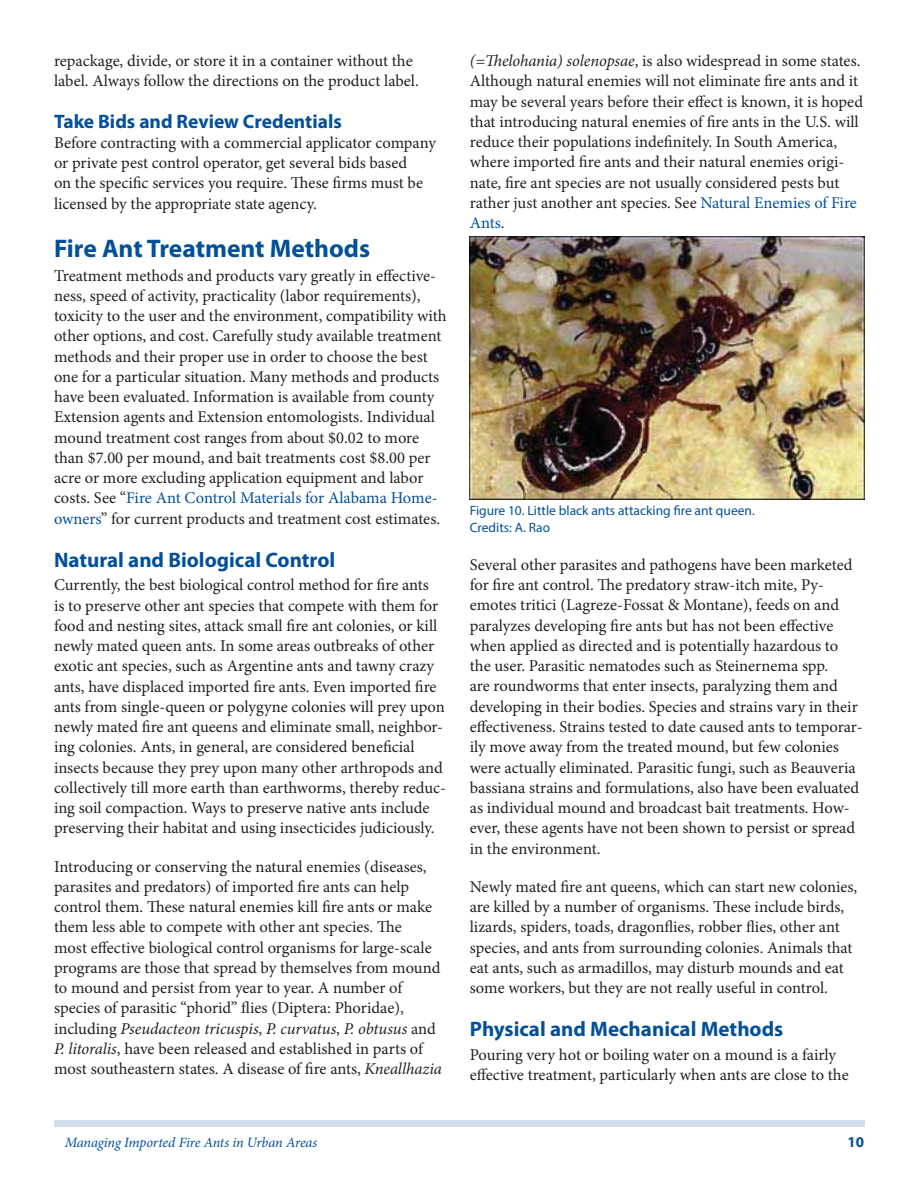
<style>
.page{position:relative;width:918px;height:1188px;background:#fff}
.page>*{position:absolute;margin:0;border:0;box-sizing:border-box;transform-origin:0 0}
.t1{font:700 25.5px "Myriad Pro";color:#03509a}
.t2{font:700 21px "Myriad Pro";color:#03509a}
.t3{font:700 19.5px "Myriad Pro";color:#03509a}
.t4{font:16.5px/20.2px "Minion Pro";color:#231f20}
.t5{font:700 15px "Myriad Pro";color:#03509a}
.t6{font:italic 14.25px "Minion Pro";letter-spacing:-.015em;color:#03509a}
.t7{font:13.5px/16.5px "Myriad Pro";color:#03509a}
.s1{color:#03509a}
.s2{font-style:italic}
</style>
<div class="page">
<div style="left:54px;top:1120px;width:810px;height:7px;background:#d0ddea"></div>
<img style="left:470px;top:237px;width:394px;height:263px">
<p class="t4" style="left:54px;top:52px;width:366px">repackage, divide, or store it in a container without the label. Always follow the directions on the product label.</p>
<p class="t3" style="left:54px;top:114px;width:289px">Take Bids and Review Credentials</p>
<p class="t4" style="left:54px;top:134px;width:383px">Before contracting with a commercial applicator company or private pest control operator, get several bids based<br>on the specific services you require. These firms must be licensed by the appropriate state agency.</p>
<h1 class="t1" style="left:54px;top:239px;width:318px">Fire Ant Treatment Methods</h1>
<p class="t4" style="left:54px;top:267px;width:394px">Treatment methods and products vary greatly in effective&shy;ness, speed of activity, practicality (labor requirements), toxicity to the user and the environment, compatibility with other options, and cost. Carefully study available treatment methods and their proper use in order to choose the best one for a particular situation. Many methods and products have been evaluated. Information is available from county Extension agents and Extension entomologists. Individual mound treatment cost ranges from about $0.02 to more than $7.00 per mound, and bait treatments cost $8.00 per acre or more excluding application equipment and labor costs. See “<span class="s1">Fire Ant Control Materials for Alabama Home&shy;owners</span>” for current products and treatment cost estimates.</p>
<p class="t2" style="left:54px;top:552px;width:283px">Natural and Biological Control</p>
<p class="t4" style="left:54px;top:576px;width:393px">Currently, the best biological control method for fire ants<br>is to preserve other ant species that compete with them for food and nesting sites, attack small fire ant colonies, or kill newly mated queen ants. In some areas outbreaks of other exotic ant species, such as Argentine ants and tawny crazy ants, have displaced imported fire ants. Even imported fire ants from single-queen or polygyne colonies will prey upon newly mated fire ant queens and eliminate small, neighbor&shy;ing colonies. Ants, in general, are considered beneficial insects because they prey upon many other arthropods and collectively till more earth than earthworms, thereby reduc&shy;ing soil compaction. Ways to preserve native ants include preserving their habitat and using insecticides judiciously.</p>
<p class="t4" style="left:54px;top:858px;width:389px">Introducing or conserving the natural enemies (diseases, parasites and predators) of imported fire ants can help control them. These natural enemies kill fire ants or make them less able to compete with other ant species. The<br>most effective biological control organisms for large-scale programs are those that spread by themselves from mound to mound and persist from year to year. A number of species of parasitic “phorid” flies (Diptera: Phoridae), including <span class="s2">Pseudacteon tricuspis</span>, <span class="s2">P. curvatus</span>, <span class="s2">P. obtusus</span> and <span class="s2">P. litoralis</span>, have been released and established in parts of most southeastern states. A disease of fire ants, <span class="s2">Kneallhazia</span></p>
<p class="t4" style="left:470px;top:52px;width:395px"><span class="s2">(=Thelohania) solenopsae</span>, is also widespread in some states.<br>Although natural enemies will not eliminate fire ants and it may be several years before their effect is known, it is hoped that introducing natural enemies of fire ants in the U.S. will reduce their populations indefinitely. In South America, where imported fire ants and their natural enemies origi&shy;nate, fire ant species are not usually considered pests but rather just another ant species. See <span class="s1">Natural Enemies of Fire Ants</span>.</p>
<p class="t7" style="left:470px;top:503px;width:287px">Figure 10. Little black ants attacking fire ant queen.<br>Credits: A. Rao</p>
<p class="t4" style="left:470px;top:556px;width:394px">Several other parasites and pathogens have been marketed for fire ant control. The predatory straw-itch mite, Py&shy;emotes tritici (Lagreze-Fossat &amp; Montane), feeds on and paralyzes developing fire ants but has not been effective when applied as directed and is potentially hazardous to the user. Parasitic nematodes such as Steinernema spp.<br>are roundworms that enter insects, paralyzing them and developing in their bodies. Species and strains vary in their effectiveness. Strains tested to date caused ants to temporar&shy;ily move away from the treated mound, but few colonies were actually eliminated. Parasitic fungi, such as Beauveria bassiana strains and formulations, also have been evaluated as individual mound and broadcast bait treatments. How&shy;ever, these agents have not been shown to persist or spread in the environment.</p>
<p class="t4" style="left:470px;top:878px;width:389px">Newly mated fire ant queens, which can start new colonies, are killed by a number of organisms. These include birds, lizards, spiders, toads, dragonflies, robber flies, other ant species, and ants from surrounding colonies. Animals that eat ants, such as armadillos, may disturb mounds and eat some workers, but they are not really useful in control.</p>
<p class="t2" style="left:470px;top:1021px;width:315px">Physical and Mechanical Methods</p>
<p class="t4" style="left:470px;top:1046px;width:380px">Pouring very hot or boiling water on a mound is a fairly effective treatment, particularly when ants are close to the</p>
<p class="t6" style="left:65px;top:1137px;width:254px">Managing Imported Fire Ants in Urban Areas</p>
<p class="t5" style="left:847px;top:1137px;width:18px">10</p>
</div>
